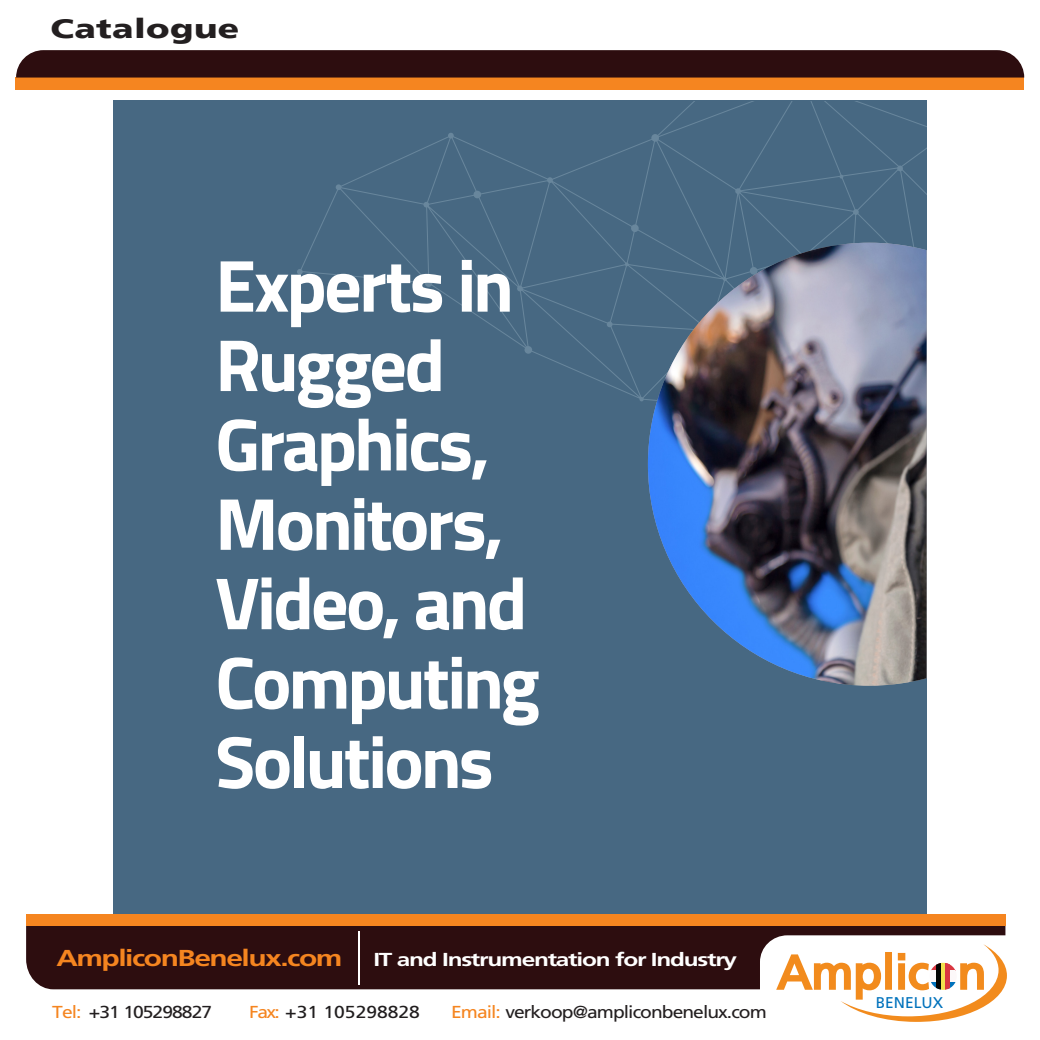
<style>
.page{position:relative;width:1040px;height:1040px;background:#fff}
.page>*{position:absolute;margin:0;border:0;box-sizing:border-box;transform-origin:0 0}
.Headline_-_ExtraBold__Align_Left{font:700 73.85px/79.3px "Titillium Web";letter-spacing:-.04em;color:#fff}
.t1{font:900 27.12px "Frutiger LT";letter-spacing:.01em;color:#231f20;scale:1.3 1}
.t2{font:700 23.1px "Frutiger";letter-spacing:-.05em;color:#f58520;scale:1.3 1}
.t3{font:700 18.72px "Frutiger";letter-spacing:-.05em;color:#fff;scale:1.3 1}
.t4{font:17.32px "Frutiger";letter-spacing:-.05em;color:#231f20;scale:1.11 1}
.t5{font:17.32px "Frutiger";color:#201d1e;scale:1.11 1}
.t6{font:15.58px "Frutiger";color:#0072bc}
.s1{color:#f58520}
</style>
<div class="page">
<div style="left:113px;top:101px;width:813px;height:813px;background:#476882"></div>
<svg style="left:297px;top:101px;width:629px;height:301px"></svg>
<img style="left:648px;top:243px;width:278px;height:442px">
<div style="left:16px;top:78px;width:1008px;height:12px;background:#f58520"></div>
<svg style="left:16px;top:50px;width:1008px;height:28px;background:#331313"></svg>
<div style="left:26px;top:926px;width:979px;height:63px;background:#2d0d0f"></div>
<div style="left:26px;top:914px;width:979px;height:12px;background:#f58520"></div>
<hr style="left:358px;top:931px;width:1px;height:53px;background:#fff">
<svg style="left:776px;top:944px;width:230px;height:77px"></svg>
<svg style="left:930px;top:963px;width:26px;height:7px"></svg>
<div style="left:929px;top:970px;width:27px;height:12px;background:#fcf8f9"></div>
<svg style="left:930px;top:982px;width:26px;height:6px"></svg>
<div style="left:936px;top:962px;width:5px;height:27px;background:#040503"></div>
<hr style="left:941px;top:962px;width:4px;height:27px;background:#f2e24e">
<hr style="left:945px;top:962px;width:4px;height:27px;background:#da3741">
<p class="t1" style="left:51px;top:12px;width:147px">Catalogue</p>
<p class="Headline_-_ExtraBold__Align_Left" style="left:215px;top:242px;width:326px">Experts in<br>Rugged<br>Graphics,<br>Monitors,<br>Video, and<br>Computing<br>Solutions</p>
<p class="t2" style="left:56px;top:944px;width:222px">AmpliconBenelux.com</p>
<p class="t3" style="left:373px;top:948px;width:281px">IT and Instrumentation for Industry</p>
<p class="t4" style="left:52px;top:1001px;width:145px"><span class="s1">Tel:</span> +31 105298827</p>
<p class="t5" style="left:249px;top:1001px;width:155px"><span class="s1">Fax:</span> +31 105298828</p>
<p class="t4" style="left:451px;top:1001px;width:286px"><span class="s1">Email:</span> verkoop@ampliconbenelux.com</p>
<p class="t6" style="left:875px;top:993px;width:69px">BENELUX</p>
</div>
